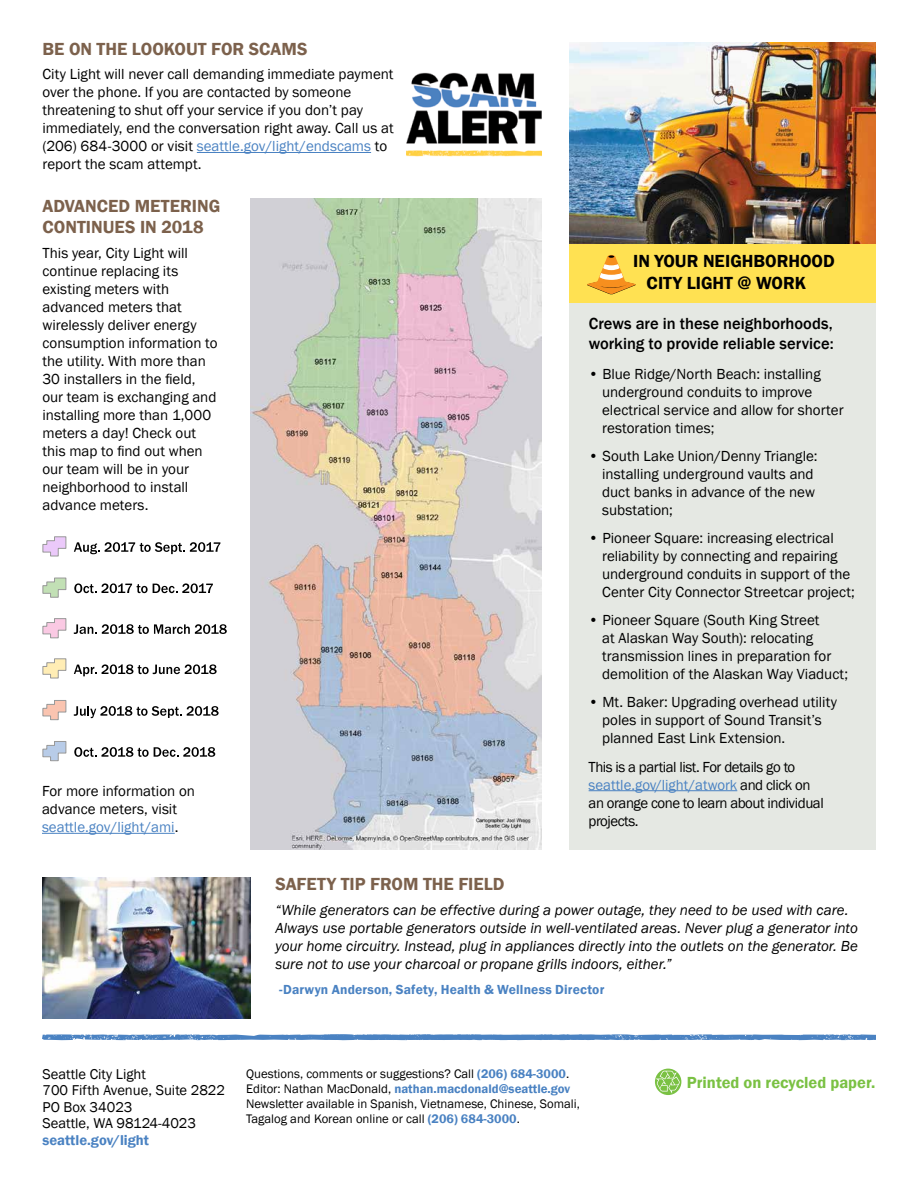
<style>
.page{position:relative;width:918px;height:1188px;background:#fff}
.page>*{position:absolute;margin:0;border:0;box-sizing:border-box;transform-origin:0 0}
.t1{font:600 18px/21.6px "Franklin Gothic";color:#7c614c}
.t2{font:600 18px/21.6px "Franklin Gothic";color:#000}
.t3{font:500 16.5px/19.8px "Franklin Gothic";color:#000}
.t4{font:600 16.5px "Franklin Gothic";color:#7ac143}
.t5{font:15px/18px "Franklin Gothic";color:#000}
.t6{font:italic 15px/18px "Franklin Gothic";color:#000}
.t7{font:15px/18px "Franklin Gothic";letter-spacing:-.03em;color:#000}
.t8{font:14.7px/16.5px "Franklin Gothic";color:#000}
.t9{font:600 14.7px "Franklin Gothic";color:#4a82c2}
.t10{font:600 13.5px "Franklin Gothic";letter-spacing:.01em;color:#4a82c2}
.t11{font:12.75px/15px "Franklin Gothic";color:#000}
.s1{color:#4a82c2}
.s2{font-weight:600;color:#4a82c2}
</style>
<div class="page">
<img style="left:570px;top:42px;width:306px;height:202px">
<svg style="left:655px;top:1069px;width:26px;height:26px"></svg>
<svg style="left:656px;top:1071px;width:24px;height:23px"></svg>
<svg style="left:42px;top:1034px;width:834px;height:6px"></svg>
<hr style="left:197px;top:152px;width:174px;height:1px;background:#4a82c2">
<div style="left:570px;top:302px;width:306px;height:548px;background:#e5e8e3"></div>
<hr style="left:589px;top:790px;width:148px;height:1px;background:#4a82c2">
<div style="left:570px;top:244px;width:306px;height:58px;background:#ffe152"></div>
<svg style="left:587px;top:255px;width:49px;height:40px"></svg>
<img style="left:406px;top:72px;width:136px;height:85px">
<hr style="left:42px;top:833px;width:133px;height:1px;background:#4a82c2">
<img style="left:250px;top:199px;width:292px;height:651px">
<svg style="left:42px;top:658px;width:25px;height:21px"></svg>
<svg style="left:74px;top:664px;width:143px;height:12px"></svg>
<svg style="left:42px;top:536px;width:25px;height:21px"></svg>
<svg style="left:74px;top:542px;width:146px;height:12px"></svg>
<svg style="left:42px;top:618px;width:25px;height:21px"></svg>
<svg style="left:74px;top:624px;width:153px;height:10px"></svg>
<svg style="left:42px;top:700px;width:25px;height:20px"></svg>
<svg style="left:74px;top:706px;width:145px;height:12px"></svg>
<svg style="left:42px;top:577px;width:25px;height:21px"></svg>
<svg style="left:74px;top:583px;width:139px;height:10px"></svg>
<svg style="left:42px;top:741px;width:25px;height:20px"></svg>
<svg style="left:74px;top:747px;width:141px;height:10px"></svg>
<img style="left:42px;top:878px;width:208px;height:141px">
<p class="t1" style="left:43px;top:38px;width:266px">BE ON THE LOOKOUT FOR SCAMS</p>
<p class="t5" style="left:43px;top:66px;width:353px">City Light will never call demanding immediate payment over the phone. If you are contacted by someone threatening to shut off your service if you don’t pay immediately, end the conversation right away. Call us at (206) 684-3000 or visit <span class="s1">seattle.gov/light/endscams</span> to report the scam attempt.</p>
<p class="t1" style="left:43px;top:195px;width:179px">ADVANCED METERING<br>CONTINUES IN 2018</p>
<p class="t5" style="left:42px;top:244px;width:177px">This year, City Light will continue replacing its existing meters with advanced meters that wirelessly deliver energy consumption information to the utility. With more than<br>30 installers in the field, our team is exchanging and installing more than 1,000 meters a day! Check out this map to find out when our team will be in your neighborhood to install advance meters.</p>
<p class="t5" style="left:42px;top:783px;width:154px">For more information on advance meters, visit <span class="s1">seattle.gov/light/ami</span>.</p>
<p class="t2" style="left:647px;top:251px;width:190px;text-indent:-14px">IN YOUR NEIGHBORHOOD<br>CITY LIGHT @ WORK</p>
<p class="t3" style="left:589px;top:314px;width:246px">Crews are in these neighborhoods, working to provide reliable service:</p>
<p class="t5" style="left:602px;top:365px;width:243px;text-indent:-14px">• Blue Ridge/North Beach: installing underground conduits to improve electrical service and allow for shorter restoration times;</p>
<p class="t5" style="left:602px;top:447px;width:217px;text-indent:-14px">• South Lake Union/Denny Triangle: installing underground vaults and duct banks in advance of the new substation;</p>
<p class="t5" style="left:602px;top:529px;width:254px;text-indent:-14px">• Pioneer Square: increasing electrical reliability by connecting and repairing underground conduits in support of the Center City Connector Streetcar project;</p>
<p class="t5" style="left:602px;top:612px;width:248px;text-indent:-14px">• Pioneer Square (South King Street<br>at Alaskan Way South): relocating transmission lines in preparation for demolition of the Alaskan Way Viaduct;</p>
<p class="t5" style="left:602px;top:694px;width:236px;text-indent:-14px">• Mt. Baker: Upgrading overhead utility poles in support of Sound Transit’s planned East Link Extension.</p>
<p class="t7" style="left:589px;top:758px;width:237px">This is a partial list. For details go to <span class="s1">seattle.gov/light/atwork</span> and click on an orange cone to learn about individual projects.</p>
<p class="t1" style="left:275px;top:874px;width:231px">SAFETY TIP FROM THE FIELD</p>
<p class="t6" style="left:275px;top:901px;width:584px">“While generators can be effective during a power outage, they need to be used with care.<br>Always use portable generators outside in well-ventilated areas. Never plug a generator into your home circuitry. Instead, plug in appliances directly into the outlets on the generator. Be sure not to use your charcoal or propane grills indoors, either.”</p>
<p class="t10" style="left:279px;top:981px;width:327px">-Darwyn Anderson, Safety, Health &amp; Wellness Director</p>
<p class="t8" style="left:43px;top:1066px;width:184px">Seattle City Light<br>700 Fifth Avenue, Suite 2822<br>PO Box 34023<br>Seattle, WA 98124-4023</p>
<p class="t9" style="left:43px;top:1131px;width:108px">seattle.gov/light</p>
<p class="t11" style="left:246px;top:1066px;width:335px">Questions, comments or suggestions? Call <span class="s2">(206) 684-3000</span>.<br>Editor: Nathan MacDonald, <span class="s2">nathan.macdonald@seattle.gov </span>Newsletter available in Spanish, Vietnamese, Chinese, Somali, Tagalog and Korean online or call <span class="s2">(206) 684-3000</span>.</p>
<p class="t4" style="left:687px;top:1072px;width:190px">Printed on recycled paper.</p>
</div>
